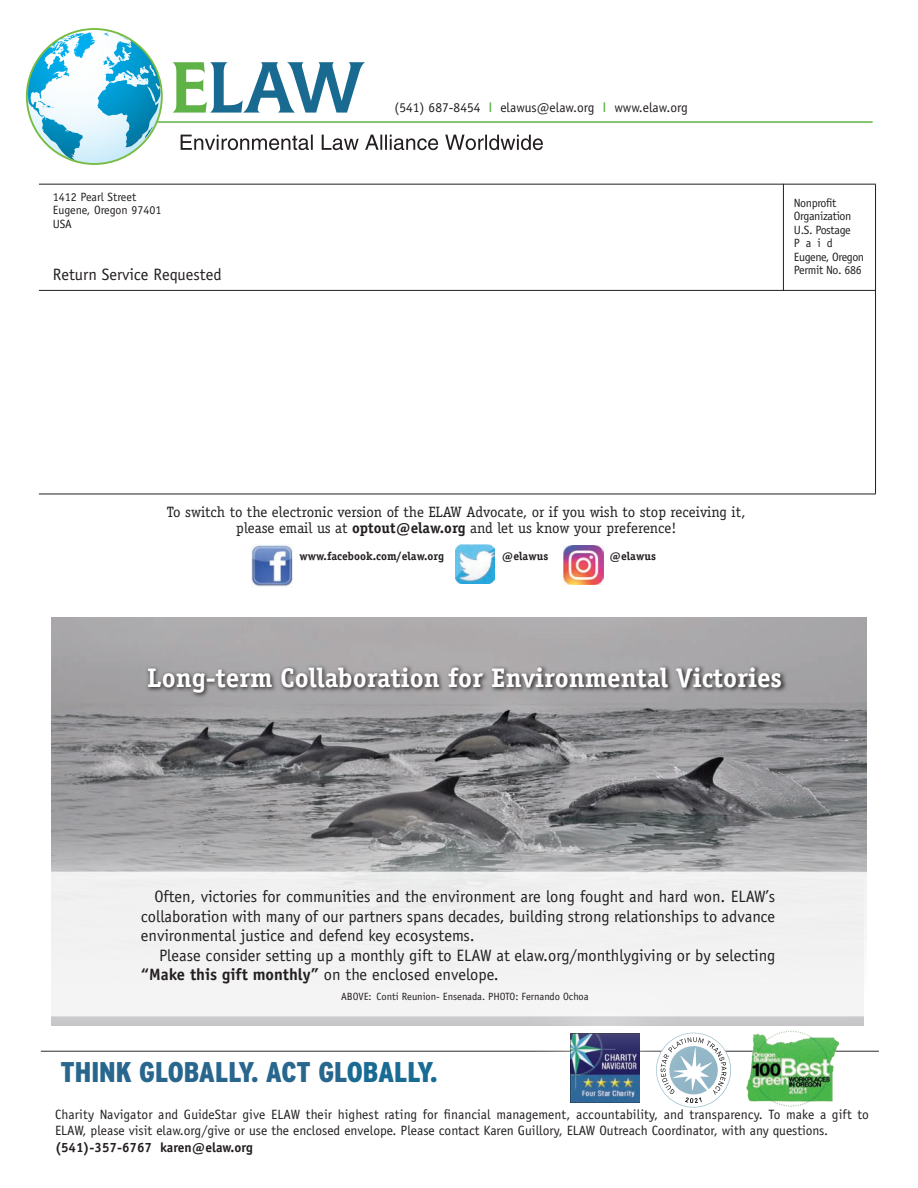
<style>
.page{position:relative;width:918px;height:1188px;background:#fff}
.page>*{position:absolute;margin:0;border:0;box-sizing:border-box;transform-origin:0 0}
.t1{font:75.45px "Flare Gothic Regular DTC";color:#186a91}
.t2{font:900 condensed 28.5px "Interstate";color:#28668e}
.Body_copy{font:700 27px "Officina Serif";color:#fff}
.Body_copy-2{font:16.5px/19.5px "Officina Sans";color:#231f20;text-align:justify}
.t3{font:15px "Officina Serif";color:#231f20}
.Body_copy-3{font:13.5px/16.5px "Officina Sans";color:#231f20}
.Body_copy-4{font:700 13.5px "Officina Sans";color:#231f20}
.t4{font:12px "Officina Sans";letter-spacing:-.03em;color:#231f20}
.t5{font:12px "Officina Sans";color:#231f20}
.t6{font:700 11.55px "Officina Serif";color:#231f20}
.Body_copy-5{font:10.5px "Officina Sans";color:#231f20}
.s1{color:#5eb246}
.s2{font-family:"Helvetica";color:#5eb246}
.s3{font-weight:700}
.s4{color:#196b94}
</style>
<div class="page">
<img style="left:52px;top:618px;width:814px;height:197px">
<svg style="left:696px;top:1073px;width:35px;height:35px"></svg>
<img style="left:746px;top:1073px;width:87px;height:34px">
<hr style="left:152px;top:121px;width:721px;height:2px;background:#5eb246">
<hr style="left:39px;top:184px;width:837px;height:1px;background:#231f20">
<hr style="left:39px;top:290px;width:837px;height:1px;background:#231f20">
<hr style="left:783px;top:184px;width:1px;height:107px;background:#231f20">
<hr style="left:875px;top:184px;width:1px;height:310px;background:#231f20">
<hr style="left:39px;top:494px;width:837px;height:1px;background:#231f20">
<svg style="left:181px;top:135px;width:362px;height:15px"></svg>
<svg style="left:26px;top:28px;width:137px;height:137px"></svg>
<img style="left:456px;top:544px;width:39px;height:39px">
<img style="left:251px;top:544px;width:42px;height:44px">
<img style="left:563px;top:546px;width:40px;height:39px">
<img style="left:570px;top:1073px;width:69px;height:29px">
<svg style="left:145px;top:664px;width:642px;height:34px;background:#8a888a"></svg>
<div style="left:0;top:815px;width:918px;height:258px;background:#fff;opacity:.75"></div>
<svg style="left:0;top:872px;width:918px;height:144px;fill:#f2f2f3"></svg>
<p class="t1" style="left:171px;top:46px;width:196px"><span class="s1">E</span>LAW</p>
<p class="Body_copy-3" style="left:394px;top:99px;width:295px">(541) 687-8454 <span class="s2">I</span> elawus@elaw.org <span class="s2">I</span> www.elaw.org</p>
<p class="t5" style="left:53px;top:189px;width:85px">1412 Pearl Street</p>
<p class="t5" style="left:53px;top:203px;width:110px">Eugene, Oregon 97401</p>
<p class="t4" style="left:53px;top:216px;width:20px">USA</p>
<p class="Body_copy-2" style="left:53px;top:265px;width:170px">Return Service Requested</p>
<p class="t4" style="left:794px;top:196px;width:44px">Nonprofit</p>
<p class="t4" style="left:794px;top:209px;width:59px">Organization</p>
<p class="t4" style="left:794px;top:223px;width:58px">U.S. Postage</p>
<p class="t4" style="left:794px;top:236px;width:40px">P a i d</p>
<p class="t4" style="left:794px;top:250px;width:72px">Eugene, Oregon</p>
<p class="t4" style="left:794px;top:263px;width:69px">Permit No. 686</p>
<p class="t3" style="left:167px;top:503px;width:580px">To switch to the electronic version of the ELAW Advocate, or if you wish to stop receiving it,</p>
<p class="t3" style="left:236px;top:519px;width:442px">please email us at <span class="s3">optout@elaw.org</span> and let us know your preference!</p>
<p class="t6" style="left:300px;top:549px;width:146px">www.facebook.com/elaw.org</p>
<p class="t6" style="left:502px;top:549px;width:48px">@elawus</p>
<p class="t6" style="left:610px;top:549px;width:48px">@elawus</p>
<p class="Body_copy" style="left:147px;top:660px;width:636px">Long-term Collaboration for Environmental Victories</p>
<p class="Body_copy-2" style="left:141px;top:887px;width:636px;text-indent:14px">Often, victories for communities and the environment are long fought and hard won. ELAW’s collaboration with many of our partners spans decades, building strong relationships to advance environmental justice and defend key ecosystems.</p>
<p class="Body_copy-2" style="left:141px;top:945px;width:636px;text-indent:18px">Please consider setting up a monthly gift to ELAW at elaw.org/monthlygiving or by selecting <span class="s3">“Make this gift monthly”</span> on the enclosed envelope.</p>
<p class="Body_copy-5" style="left:341px;top:990px;width:249px">ABOVE: Conti Reunion- Ensenada. PHOTO: Fernando Ochoa</p>
<p class="t2" style="left:60px;top:1057px;width:379px">THINK GLOBALLY. ACT GL<span class="s4">OBALLY.</span></p>
<p class="Body_copy-3" style="left:55px;top:1106px;width:815px">Charity Navigator and GuideStar give ELAW their highest rating for financial management, accountability, and transparency. To make a gift to<br>ELAW, please visit elaw.org/give or use the enclosed envelope. Please contact Karen Guillory, ELAW Outreach Coordinator, with any questions.</p>
<p class="Body_copy-4" style="left:55px;top:1139px;width:199px">(541)-357-6767 karen@elaw.org</p>
</div>
